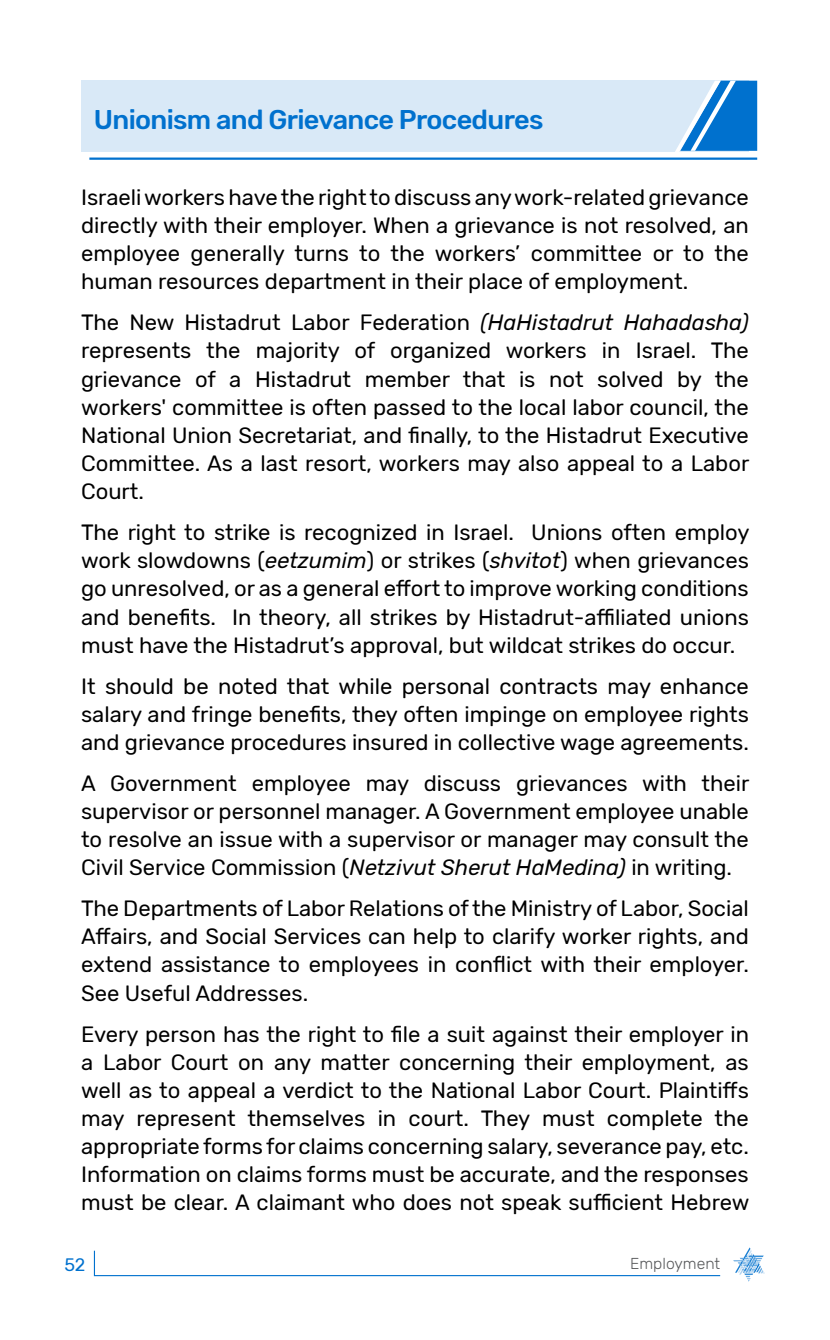
<style>
.page{position:relative;width:830px;height:1340px;background:#fff}
.page>*{position:absolute;margin:0;border:0;box-sizing:border-box;transform-origin:0 0}
.t1{font:500 27px "Rubik";letter-spacing:-.025em;color:#0071ce}
.t2{font:22.05px/28.1px "Rubik";color:#000;text-align:justify}
.t3{font:18px "Rubik";color:#0071ce}
.t4{font:300 15.75px "Rubik";color:#58595b}
.s1{font-style:italic}
</style>
<div class="page">
<svg style="left:93px;top:1250px;width:628px;height:26px"></svg>
<svg style="left:733px;top:1247px;width:31px;height:34px"></svg>
<div style="left:81px;top:81px;width:667px;height:71px;background:#d9e9f7"></div>
<hr style="left:89px;top:157px;width:667px;height:3px;background:#0071ce">
<svg style="left:675px;top:81px;width:81px;height:71px"></svg>
<p class="t1" style="left:94px;top:104px;width:451px">Unionism and Grievance Procedures</p>
<p class="t2" style="left:81px;top:184px;width:669px">Israeli workers have the right to discuss any work-related grievance directly with their employer. When a grievance is not resolved, an employee generally turns to the workers’ committee or to the human resources department in their place of employment.</p>
<p class="t2" style="left:81px;top:309px;width:669px">The New Histadrut Labor Federation <span class="s1">(HaHistadrut Hahadasha) </span>represents the majority of organized workers in Israel. The grievance of a Histadrut member that is not solved by the workers' committee is often passed to the local labor council, the National Union Secretariat, and finally, to the Histadrut Executive Committee. As a last resort, workers may also appeal to a Labor Court.</p>
<p class="t2" style="left:81px;top:519px;width:669px">The right to strike is recognized in Israel. Unions often employ work slowdowns (<span class="s1">eetzumim</span>) or strikes (<span class="s1">shvitot</span>) when grievances go unresolved, or as a general effort to improve working conditions and benefits. In theory, all strikes by Histadrut-affiliated unions must have the Histadrut’s approval, but wildcat strikes do occur.</p>
<p class="t2" style="left:81px;top:672px;width:669px">It should be noted that while personal contracts may enhance salary and fringe benefits, they often impinge on employee rights and grievance procedures insured in collective wage agreements.</p>
<p class="t2" style="left:81px;top:769px;width:669px">A Government employee may discuss grievances with their supervisor or personnel manager. A Government employee unable to resolve an issue with a supervisor or manager may consult the Civil Service Commission (<span class="s1">Netzivut Sherut HaMedina)</span> in writing.</p>
<p class="t2" style="left:81px;top:895px;width:669px">The Departments of Labor Relations of the Ministry of Labor, Social Affairs, and Social Services can help to clarify worker rights, and extend assistance to employees in conflict with their employer.<br>See Useful Addresses.</p>
<p class="t2" style="left:81px;top:1020px;width:669px">Every person has the right to file a suit against their employer in a Labor Court on any matter concerning their employment, as well as to appeal a verdict to the National Labor Court. Plaintiffs may represent themselves in court. They must complete the appropriate forms for claims concerning salary, severance pay, etc.<br>Information on claims forms must be accurate, and the responses must be clear. A claimant who does not speak sufficient Hebrew</p>
<p class="t3" style="left:64px;top:1254px;width:22px">52</p>
<p class="t4" style="left:629px;top:1254px;width:91px">Employment</p>
</div>
